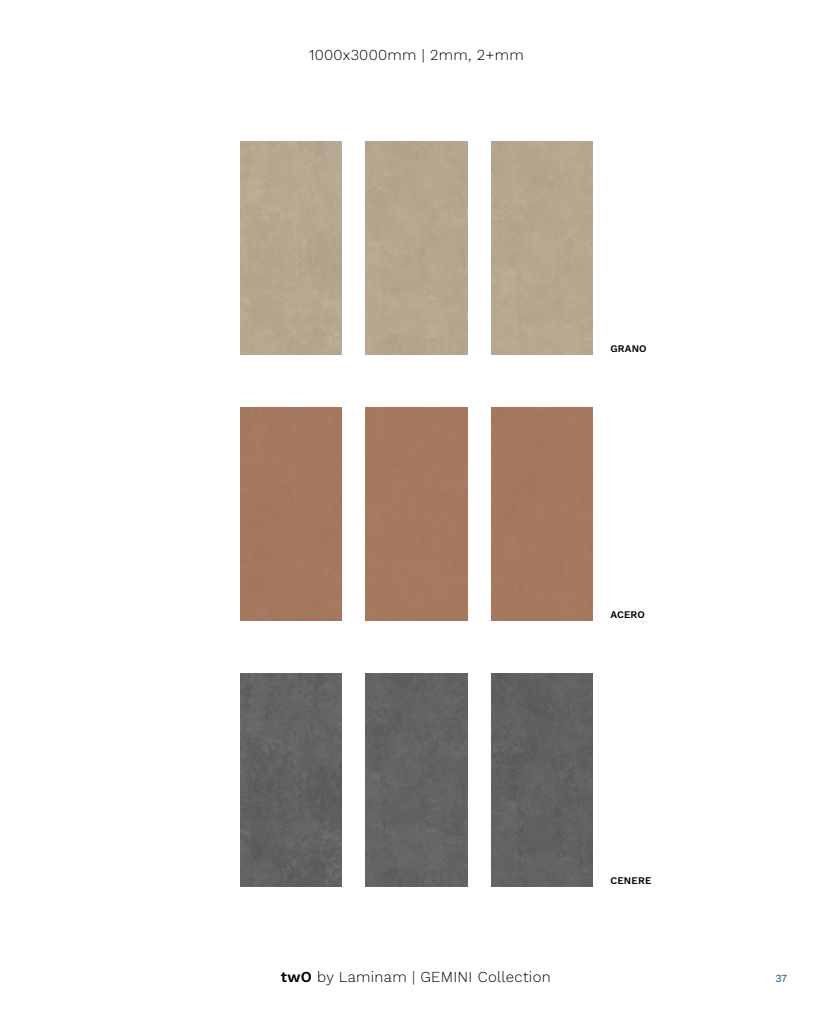
<style>
.page{position:relative;width:833px;height:1028px;background:#fff}
.page>*{position:absolute;margin:0;border:0;box-sizing:border-box;transform-origin:0 0}
.t1{font:300 15px "Work Sans";letter-spacing:.02em;color:#000}
.t2{font:10.62px "Work Sans";color:#004776}
.t3{font:600 10px "Work Sans";letter-spacing:.02em;color:#000}
.s1{font-weight:600}
</style>
<div class="page">
<div style="left:240px;top:407px;width:102px;height:213px;background:#a5785e"></div>
<div style="left:240px;top:673px;width:102px;height:213px;background:#606360"></div>
<div style="left:366px;top:407px;width:101px;height:213px;background:#a6785f"></div>
<div style="left:366px;top:673px;width:101px;height:213px;background:#616462"></div>
<div style="left:491px;top:407px;width:101px;height:213px;background:#a6785e"></div>
<div style="left:491px;top:673px;width:101px;height:213px;background:#5f625f"></div>
<p class="t1" style="left:309px;top:44px;width:216px">1000x3000mm | 2mm, 2+mm</p>
<p class="t3" style="left:610px;top:341px;width:38px">GRANO</p>
<p class="t3" style="left:610px;top:607px;width:36px">ACERO</p>
<p class="t1" style="left:281px;top:965px;width:271px"><span class="s1">twO</span> by Laminam | GEMINI Collection</p>
<p class="t3" style="left:610px;top:873px;width:43px">CENERE</p>
<p class="t2" style="left:775px;top:970px;width:13px">37</p>
</div>
